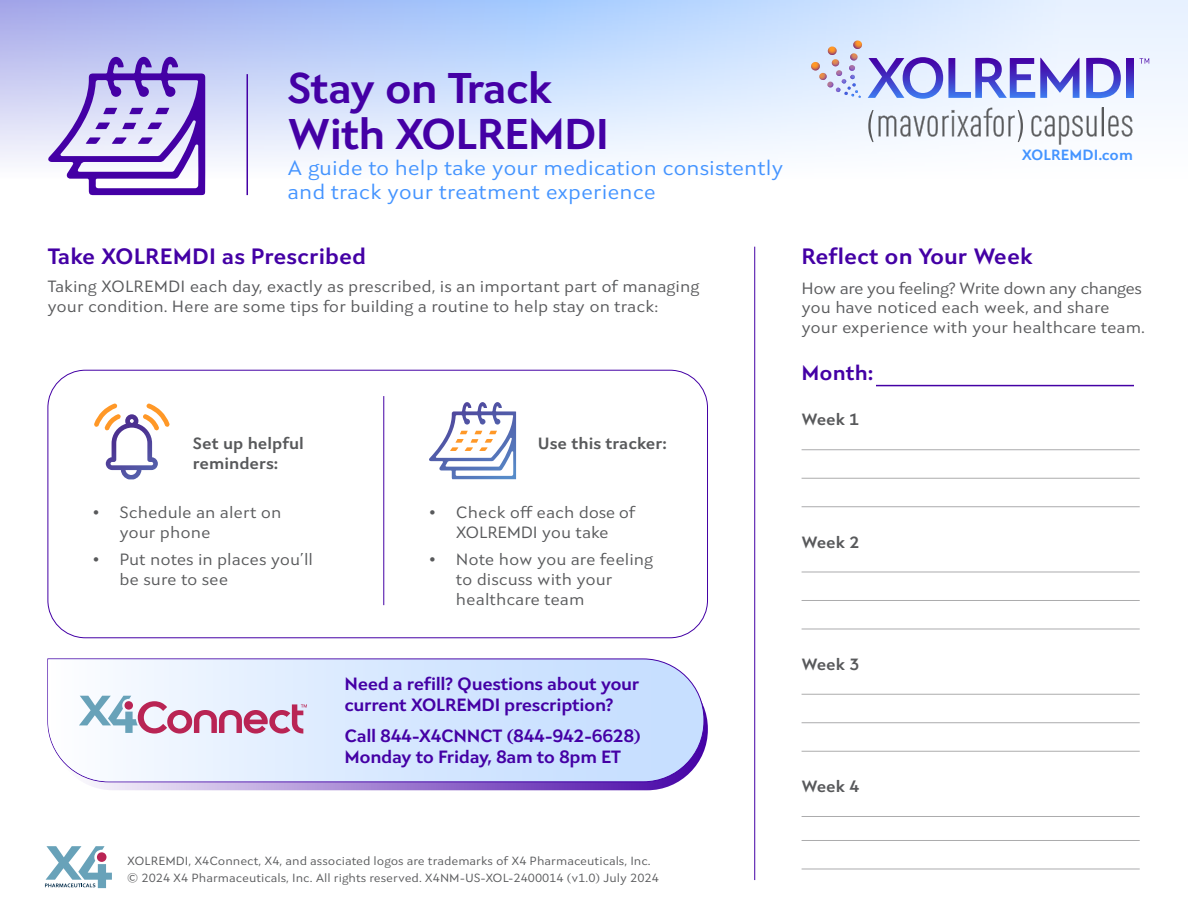
<style>
.page{position:relative;width:1188px;height:918px;background:#fff}
.page>*{position:absolute;margin:0;border:0;box-sizing:border-box;transform-origin:0 0}
.t1{font:700 43.5px/46.5px "Seven One Eight";letter-spacing:-.025em;color:#4400a5}
.t2{font:700 22.5px "Seven One Eight";color:#4400a5}
.t3{font:21px/24px "Seven One Eight";color:#4494ff}
.t4{font:700 21px "Seven One Eight";color:#4400a5}
.t5{font:700 18px/21px "Seven One Eight";letter-spacing:-.02em;color:#4400a5}
.t6{font:16.5px/19.8px "Seven One Eight";color:#58595b}
.t7{font:700 16.5px/19.8px "Seven One Eight";color:#58595b}
.t8{font:16.5px/19.8px "Seven One Eight";letter-spacing:-.02em;color:#58595b;text-align:center}
.t9{font:700 15px "Seven One Eight";color:#4494ff}
.t10{font:12px/16.5px "Seven One Eight";color:#58595b}
</style>
<div class="page">
<svg style="left:0;top:0;width:1188px;height:273px"></svg>
<svg style="left:48px;top:57px;width:157px;height:138px"></svg>
<hr style="left:247px;top:74px;width:1px;height:121px;background:#4400a5">
<hr style="left:384px;top:396px;width:1px;height:209px;background:#4400a5">
<svg style="left:94px;top:404px;width:76px;height:75px"></svg>
<svg style="left:429px;top:402px;width:87px;height:77px"></svg>
<svg style="left:86px;top:711px;width:622px;height:79px;background:#aa8cd6"></svg>
<svg style="left:47px;top:658px;width:658px;height:125px"></svg>
<svg style="left:48px;top:659px;width:656px;height:122px"></svg>
<svg style="left:811px;top:40px;width:269px;height:59px;background:#bec1ee"></svg>
<svg style="left:1086px;top:58px;width:35px;height:40px"></svg>
<svg style="left:1126px;top:58px;width:7px;height:40px"></svg>
<svg style="left:868px;top:108px;width:155px;height:34px"></svg>
<svg style="left:1031px;top:107px;width:102px;height:38px"></svg>
<svg style="left:1139px;top:58px;width:10px;height:6px"></svg>
<hr style="left:754px;top:247px;width:1px;height:633px;background:#4400a5">
<hr style="left:876px;top:385px;width:258px;height:1px;background:#4400a5">
<svg style="left:45px;top:846px;width:67px;height:42px"></svg>
<svg style="left:79px;top:696px;width:228px;height:38px"></svg>
<hr style="left:802px;top:449px;width:338px;height:1px;background:#acacad">
<hr style="left:802px;top:478px;width:338px;height:1px;background:#acacad">
<hr style="left:802px;top:506px;width:338px;height:1px;background:#acacad">
<hr style="left:802px;top:572px;width:338px;height:1px;background:#acacad">
<hr style="left:802px;top:600px;width:338px;height:1px;background:#acacad">
<hr style="left:802px;top:629px;width:338px;height:1px;background:#acacad">
<hr style="left:802px;top:694px;width:338px;height:1px;background:#acacad">
<hr style="left:802px;top:722px;width:338px;height:1px;background:#acacad">
<hr style="left:802px;top:751px;width:338px;height:1px;background:#acacad">
<hr style="left:802px;top:816px;width:338px;height:1px;background:#acacad">
<hr style="left:802px;top:840px;width:338px;height:1px;background:#acacad">
<hr style="left:802px;top:869px;width:338px;height:1px;background:#acacad">
<h1 class="t1" style="left:288px;top:63px;width:323px">Stay on Track<br>With XOLREMDI</h1>
<p class="t3" style="left:288px;top:156px;width:498px">A guide to help take your medication consistently and track your treatment experience</p>
<h2 class="t2" style="left:48px;top:241px;width:320px">Take XOLREMDI as Prescribed</h2>
<p class="t6" style="left:48px;top:276px;width:653px">Taking XOLREMDI each day, exactly as prescribed, is an important part of managing your condition. Here are some tips for building a routine to help stay on track:</p>
<p class="t7" style="left:193px;top:433px;width:112px">Set up helpful reminders:</p>
<p class="t7" style="left:538px;top:433px;width:130px">Use this tracker:</p>
<p class="t6" style="left:119px;top:503px;width:164px;text-indent:-27px">• Schedule an alert on your phone</p>
<p class="t6" style="left:119px;top:550px;width:195px;text-indent:-27px">• Put notes in places you’ll be sure to see</p>
<p class="t8" style="left:429px;top:503px;width:208px">• Check off each dose of<br>XOLREMDI you take</p>
<p class="t6" style="left:456px;top:550px;width:199px;text-indent:-27px">• Note how you are feeling to discuss with your healthcare team</p>
<p class="t9" style="left:1022px;top:145px;width:113px">XOLREMDI.com</p>
<h2 class="t2" style="left:802px;top:241px;width:233px">Reflect on Your Week</h2>
<p class="t6" style="left:802px;top:278px;width:345px">How are you feeling? Write down any changes you have noticed each week, and share your experience with your healthcare team.</p>
<p class="t4" style="left:802px;top:359px;width:73px">Month:</p>
<p class="t7" style="left:802px;top:409px;width:59px">Week 1</p>
<p class="t7" style="left:802px;top:532px;width:59px">Week 2</p>
<p class="t5" style="left:344px;top:673px;width:297px">Need a refill? Questions about your current XOLREMDI prescription?</p>
<p class="t5" style="left:344px;top:724px;width:298px">Call 844-X4CNNCT (844-942-6628)<br>Monday to Friday, 8am to 8pm ET</p>
<p class="t7" style="left:802px;top:654px;width:59px">Week 3</p>
<p class="t7" style="left:802px;top:776px;width:59px">Week 4</p>
<p class="t10" style="left:127px;top:853px;width:533px">XOLREMDI, X4Connect, X4, and associated logos are trademarks of X4 Pharmaceuticals, Inc. © 2024 X4 Pharmaceuticals, Inc. All rights reserved. X4NM-US-XOL-2400014 (v1.0) July 2024</p>
</div>
